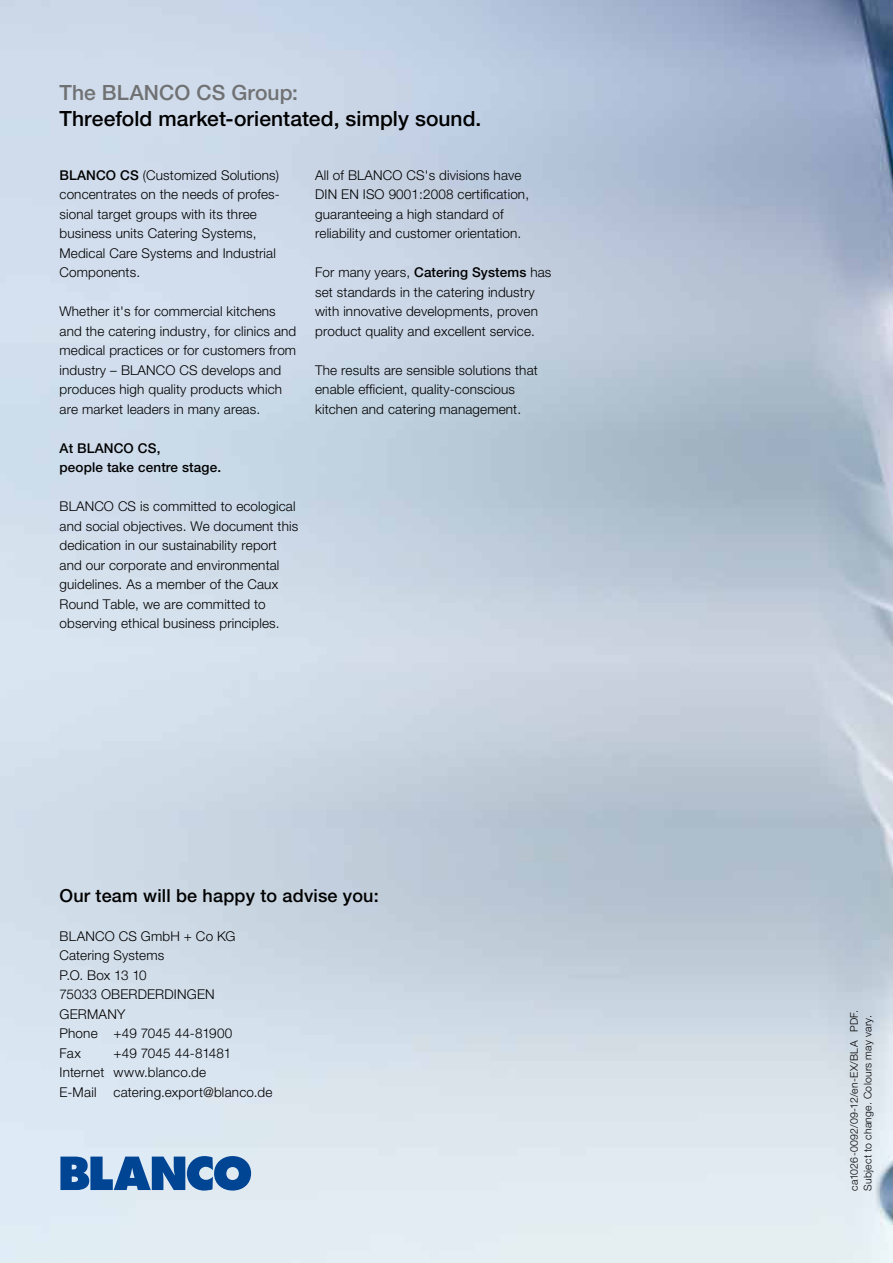
<style>
.page{position:relative;width:893px;height:1263px;background:#fff}
.page>*{position:absolute;margin:0;border:0;box-sizing:border-box;transform-origin:0 0}
.t1{font:500 21px "Helvetica Neue LT Pro";letter-spacing:.005em;color:#000}
.t2{font:500 21px "Helvetica Neue LT Pro";letter-spacing:.005em;color:#707172}
.t3{font:500 18px "Helvetica Neue LT Pro";letter-spacing:.01em;color:#000}
.t4{font:300 13.5px/19.5px "Helvetica Neue LT Pro";letter-spacing:.01em;color:#000}
.t5{font:500 13.5px/19.5px "Helvetica Neue LT Pro";letter-spacing:.01em;color:#000}
.t6{font:300 10.5px/13.5px "Helvetica Neue LT Pro";letter-spacing:.025em;color:#000}
.s1{font-weight:500}
</style>
<div class="page">
<img style="left:0;top:0;width:893px;height:1263px">
<svg style="left:60px;top:1156px;width:191px;height:34px;background:#4275b0"></svg>
<h1 class="t2" style="left:60px;top:80px;width:240px">The BLANCO CS Group:</h1>
<h1 class="t1" style="left:60px;top:106px;width:423px">Threefold market-orientated, simply sound.</h1>
<p class="t4" style="left:60px;top:165px;width:222px"><span class="s1">BLANCO CS</span> (Customized Solutions) concentrates on the needs of profes&shy;sional target groups with its three business units Catering Systems,<br>Medical Care Systems and Industrial<br>Components.</p>
<p class="t4" style="left:60px;top:301px;width:238px">Whether it's for commercial kitchens and the catering industry, for clinics and medical practices or for customers from industry – BLANCO CS develops and produces high quality products which are market leaders in many areas.</p>
<p class="t5" style="left:60px;top:438px;width:163px">At BLANCO CS,<br>people take centre stage.</p>
<p class="t4" style="left:60px;top:496px;width:240px">BLANCO CS is committed to ecological and social objectives. We document this dedication in our sustainability report and our corporate and environmental guidelines. As a member of the Caux Round Table, we are committed to observing ethical business principles.</p>
<p class="t4" style="left:315px;top:165px;width:215px">All of BLANCO CS's divisions have DIN EN ISO 9001:2008 certification, guaranteeing a high standard of reliability and customer orientation.</p>
<p class="t4" style="left:315px;top:262px;width:238px">For many years, <span class="s1">Catering Systems</span> has set standards in the catering industry with innovative developments, proven product quality and excellent service.</p>
<p class="t4" style="left:315px;top:360px;width:224px">The results are sensible solutions that enable efficient, quality-conscious kitchen and catering management.</p>
<h2 class="t3" style="left:60px;top:884px;width:321px">Our team will be happy to advise you:</h2>
<p class="t4" style="left:60px;top:926px;width:177px">BLANCO CS GmbH + Co KG<br>Catering Systems<br>P.O. Box 13 10<br>75033 OBERDERDINGEN<br>GERMANY<br>Phone +49 7045 44-81900<br>Fax</p>
<p class="t4" style="left:60px;top:1043px;width:173px;text-indent:54px">+49 7045 44-81481<br>Internet www.blanco.de<br>E-Mail</p>
<p class="t4" style="left:114px;top:1082px;width:160px">catering.export@blanco.de</p>
<p class="t6" style="left:847px;top:1191px;width:182px;rotate:-90deg">ca1026-0092/09-12/en-EX/BLA PDF.<br>Subject to change. Colours may vary.</p>
</div>
